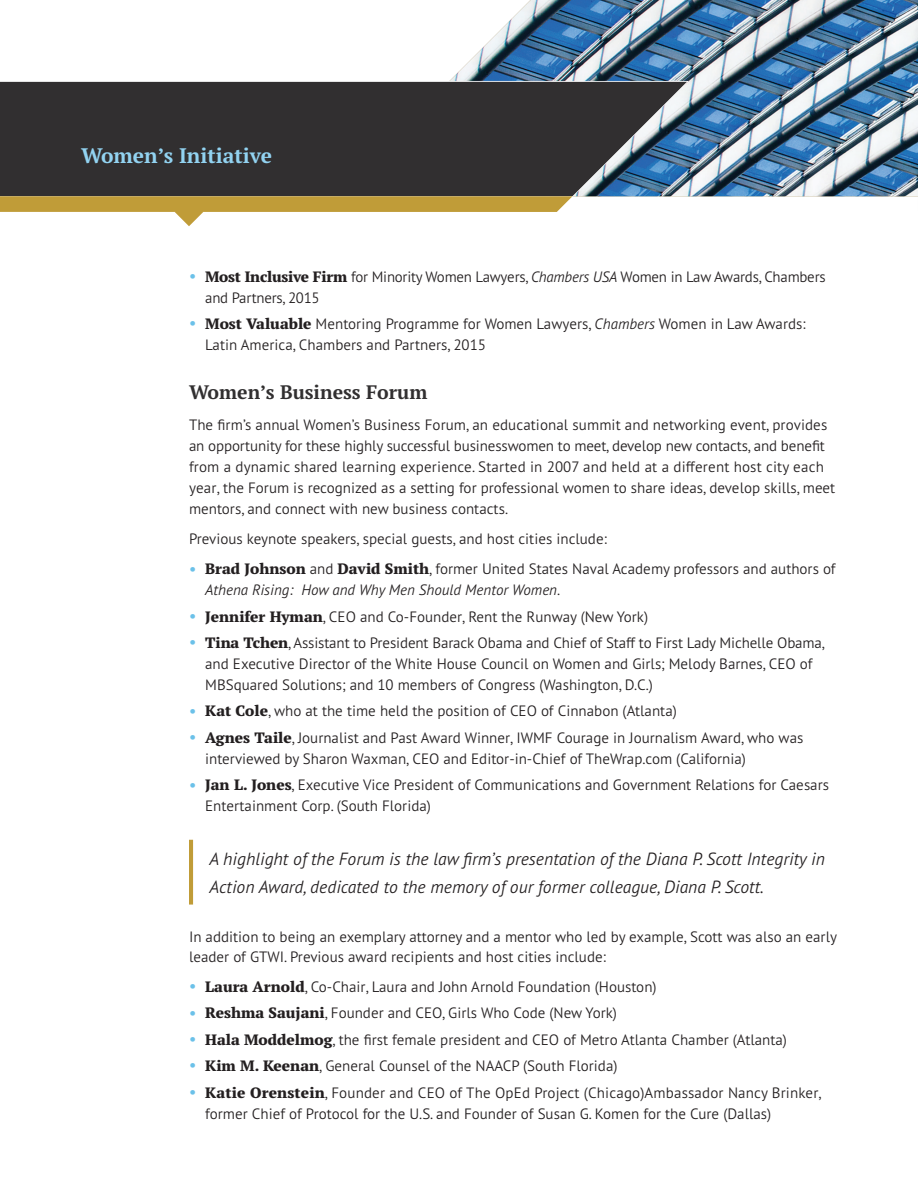
<style>
.page{position:relative;width:918px;height:1188px;background:#fff}
.page>*{position:absolute;margin:0;border:0;box-sizing:border-box;transform-origin:0 0}
.t1{font:700 21px "PT Serif Pro";color:#92d3f1}
.t2{font:700 19.5px "PT Serif Pro";color:#312f30}
.t3{font:italic 300 17.7px/27.3px "PT Sans Pro";color:#231f20}
.t4{font:300 15px/21px "PT Sans Pro";color:#231f20}
.s1{font-family:"PT Serif Pro";font-weight:700;color:#6bc1e9}
.s2{font-family:"PT Serif Pro";font-weight:800}
.s3{font-style:italic}
</style>
<div class="page">
<img style="left:449px;top:0;width:469px;height:196px">
<svg style="left:0;top:81px;width:689px;height:116px;background:#37383c"></svg>
<svg style="left:0;top:196px;width:573px;height:30px"></svg>
<svg style="left:902px;top:196px;width:16px;height:1px"></svg>
<hr style="left:189px;top:840px;width:4px;height:65px;background:#c09c38">
<h1 class="t1" style="left:81px;top:141px;width:193px">Women’s Initiative</h1>
<p class="t4" style="left:205px;top:265px;width:622px;text-indent:-16px"><span class="s1">•</span> <span class="s2">Most Inclusive Firm</span> for Minority Women Lawyers, <span class="s3">Chambers USA</span> Women in Law Awards, Chambers and Partners, 2015</p>
<p class="t4" style="left:205px;top:313px;width:602px;text-indent:-16px"><span class="s1">•</span> <span class="s2">Most Valuable</span> Mentoring Programme for Women Lawyers, <span class="s3">Chambers</span> Women in Law Awards:<br>Latin America, Chambers and Partners, 2015</p>
<h2 class="t2" style="left:189px;top:379px;width:240px">Women’s Business Forum</h2>
<p class="t4" style="left:189px;top:414px;width:648px">The firm’s annual Women’s Business Forum, an educational summit and networking event, provides an opportunity for these highly successful businesswomen to meet, develop new contacts, and benefit from a dynamic shared learning experience. Started in 2007 and held at a different host city each year, the Forum is recognized as a setting for professional women to share ideas, develop skills, meet mentors, and connect with new business contacts.</p>
<p class="t4" style="left:189px;top:528px;width:419px">Previous keynote speakers, special guests, and host cities include:</p>
<p class="t4" style="left:205px;top:558px;width:632px;text-indent:-16px"><span class="s1">•</span> <span class="s2">Brad Johnson</span> and <span class="s2">David Smith</span>, former United States Naval Academy professors and authors of<br><span class="s3">Athena Rising: How and Why Men Should Mentor Women</span>.</p>
<p class="t4" style="left:189px;top:605px;width:461px"><span class="s1">•</span> <span class="s2">Jennifer Hyman</span>, CEO and Co-Founder, Rent the Runway (New York)</p>
<p class="t4" style="left:205px;top:632px;width:621px;text-indent:-16px"><span class="s1">•</span> <span class="s2">Tina Tchen</span>, Assistant to President Barack Obama and Chief of Staff to First Lady Michelle Obama, and Executive Director of the White House Council on Women and Girls; Melody Barnes, CEO of<br>MBSquared Solutions; and 10 members of Congress (Washington, D.C.)</p>
<p class="t4" style="left:189px;top:700px;width:489px"><span class="s1">•</span> <span class="s2">Kat Cole</span>, who at the time held the position of CEO of Cinnabon (Atlanta)</p>
<p class="t4" style="left:205px;top:727px;width:600px;text-indent:-16px"><span class="s1">•</span> <span class="s2">Agnes Taile</span>, Journalist and Past Award Winner, IWMF Courage in Journalism Award, who was interviewed by Sharon Waxman, CEO and Editor-in-Chief of TheWrap.com (California)</p>
<p class="t4" style="left:205px;top:774px;width:625px;text-indent:-16px"><span class="s1">•</span> <span class="s2">Jan L. Jones</span>, Executive Vice President of Communications and Government Relations for Caesars<br>Entertainment Corp. (South Florida)</p>
<p class="t3" style="left:209px;top:845px;width:617px">A highlight of the Forum is the law firm’s presentation of the Diana P. Scott Integrity in<br>Action Award, dedicated to the memory of our former colleague, Diana P. Scott.</p>
<p class="t4" style="left:189px;top:926px;width:650px;line-height:20.2px">In addition to being an exemplary attorney and a mentor who led by example, Scott was also an early leader of GTWI. Previous award recipients and host cities include:</p>
<p class="t4" style="left:189px;top:976px;width:469px"><span class="s1">•</span> <span class="s2">Laura Arnold</span>, Co-Chair, Laura and John Arnold Foundation (Houston)</p>
<p class="t4" style="left:189px;top:1002px;width:429px"><span class="s1">•</span> <span class="s2">Reshma Saujani</span>, Founder and CEO, Girls Who Code (New York)</p>
<p class="t4" style="left:189px;top:1029px;width:600px"><span class="s1">•</span> <span class="s2">Hala Moddelmog</span>, the first female president and CEO of Metro Atlanta Chamber (Atlanta)</p>
<p class="t4" style="left:189px;top:1055px;width:430px"><span class="s1">•</span> <span class="s2">Kim M. Keenan</span>, General Counsel of the NAACP (South Florida)</p>
<p class="t4" style="left:205px;top:1081px;width:618px;text-indent:-16px"><span class="s1">•</span> <span class="s2">Katie Orenstein</span>, Founder and CEO of The OpEd Project (Chicago)Ambassador Nancy Brinker, former Chief of Protocol for the U.S. and Founder of Susan G. Komen for the Cure (Dallas)</p>
</div>
